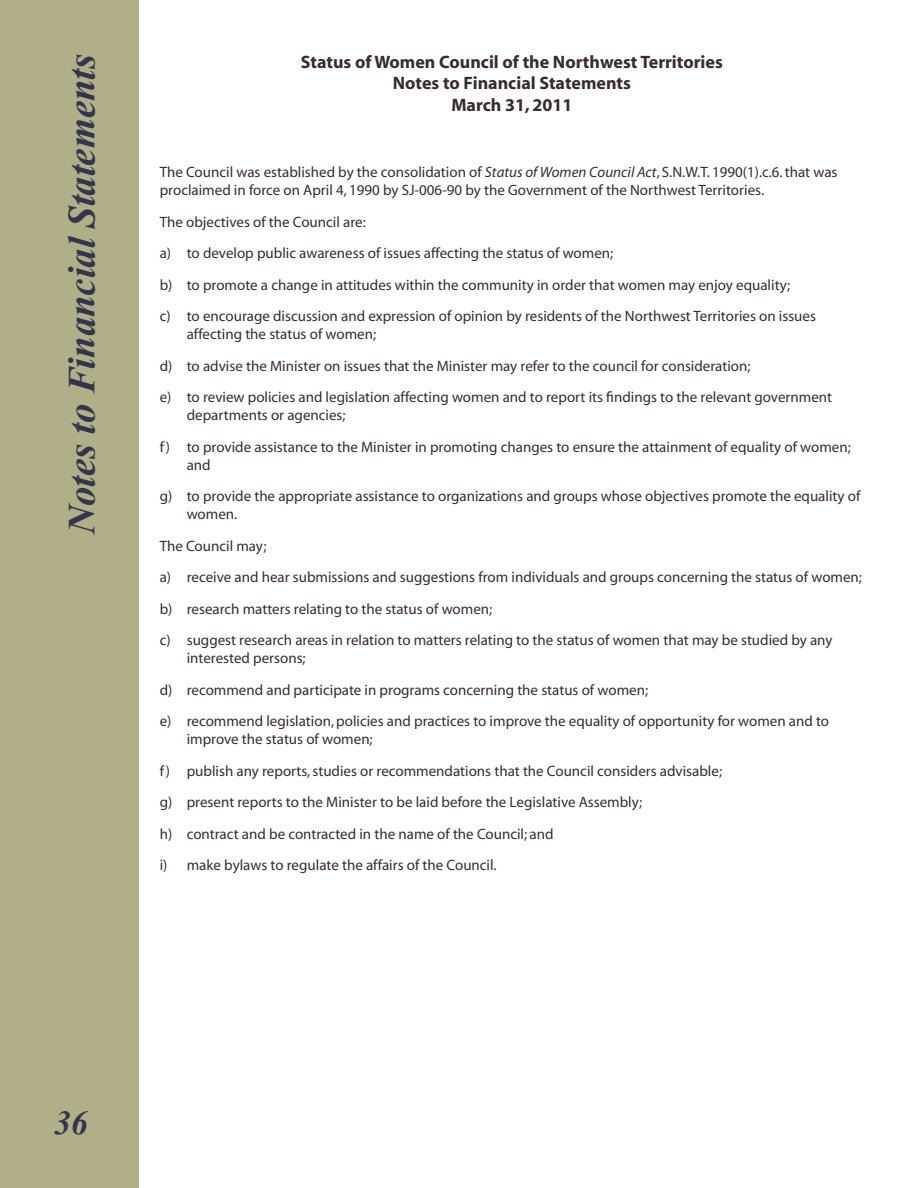
<style>
.page{position:relative;width:918px;height:1188px;background:#fff}
.page>*{position:absolute;margin:0;border:0;box-sizing:border-box;transform-origin:0 0}
.t1{font:700 48px "Vijaya";color:#33344d}
.t2{font:700 42px "Vijaya";color:#33344d}
.t3{font:700 18px/21.6px "Myriad";color:#382c2d;text-align:center}
.t4{font:15px/31.5px "Myriad";color:#382c2d}
.s1{font-style:italic}
</style>
<div class="page">
<div style="left:0;top:0;width:139px;height:1188px;background:#b0af87"></div>
<h1 class="t1" style="left:44px;top:534px;width:481px;rotate:-90deg">Notes to Financial Statements</h1>
<p class="t3" style="left:301px;top:51px;width:424px">Status of Women Council of the Northwest Territories<br>Notes to Financial Statements<br>March 31, 2011</p>
<p class="t4" style="left:160px;top:164px;width:679px;line-height:18px">The Council was established by the consolidation of <span class="s1">Status of Women Council Act</span>, S.N.W.T. 1990(1).c.6. that was proclaimed in force on April 4, 1990 by SJ-006-90 by the Government of the Northwest Territories.</p>
<p class="t4" style="left:160px;top:207px;width:658px">The objectives of the Council are:<br>a) to develop public awareness of issues affecting the status of women;<br>b) to promote a change in attitudes within the community in order that women may enjoy equality;<br>c) to encourage discussion and expression of opinion by residents of the Northwest Territories on issues</p>
<p class="t4" style="left:160px;top:319px;width:674px;text-indent:27px">affecting the status of women;<br>d) to advise the Minister on issues that the Minister may refer to the council for consideration;<br>e) to review policies and legislation affecting women and to report its findings to the relevant government</p>
<p class="t4" style="left:160px;top:400px;width:693px;text-indent:27px">departments or agencies;<br>f) to provide assistance to the Minister in promoting changes to ensure the attainment of equality of women;</p>
<p class="t4" style="left:160px;top:450px;width:702px;text-indent:27px">and<br>g) to provide the appropriate assistance to organizations and groups whose objectives promote the equality of</p>
<p class="t4" style="left:160px;top:499px;width:704px;text-indent:27px">women.<br>The Council may;<br>a) receive and hear submissions and suggestions from individuals and groups concerning the status of women; b) research matters relating to the status of women;<br>c) suggest research areas in relation to matters relating to the status of women that may be studied by any</p>
<p class="t4" style="left:160px;top:643px;width:671px;text-indent:27px">interested persons;<br>d) recommend and participate in programs concerning the status of women;<br>e) recommend legislation, policies and practices to improve the equality of opportunity for women and to</p>
<p class="t4" style="left:160px;top:724px;width:564px;text-indent:27px">improve the status of women;<br>f) publish any reports, studies or recommendations that the Council considers advisable; g) present reports to the Minister to be laid before the Legislative Assembly;<br>h) contract and be contracted in the name of the Council; and<br>i) make bylaws to regulate the affairs of the Council.</p>
<h2 class="t2" style="left:54px;top:1090px;width:35px">36</h2>
</div>
